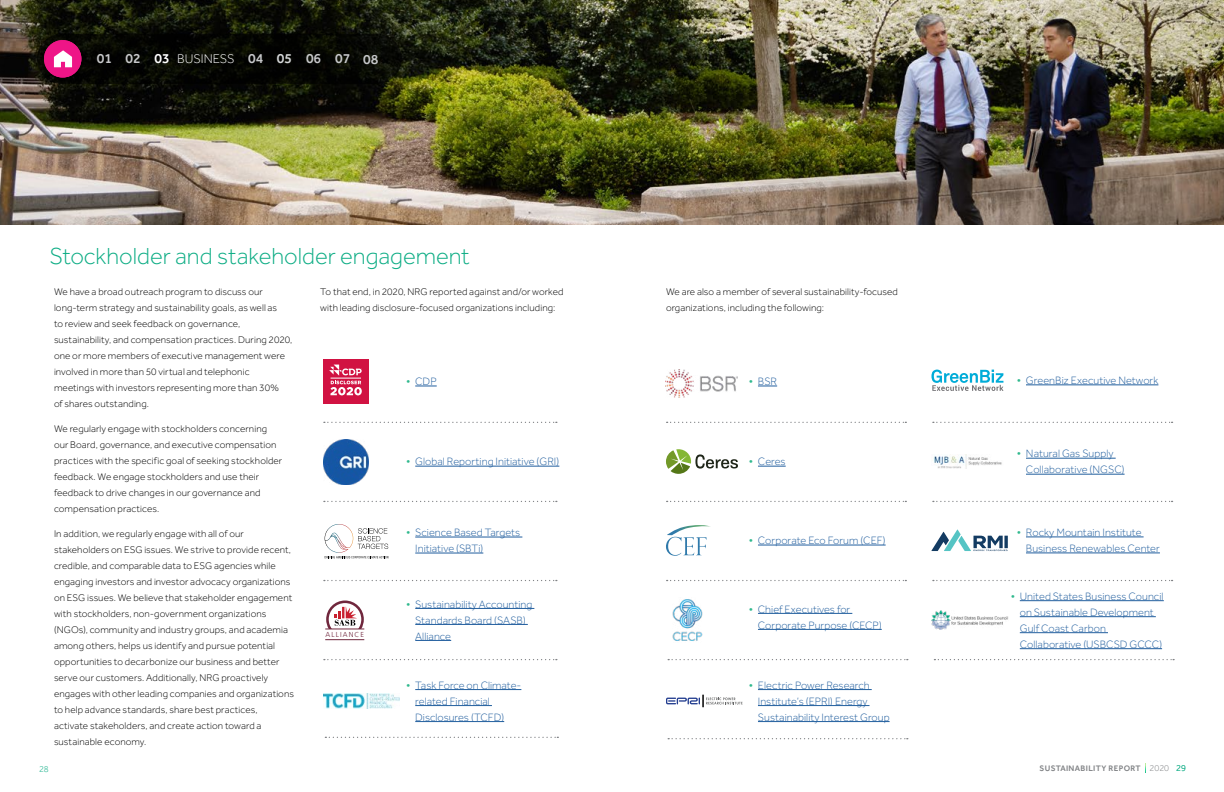
<style>
.page{position:relative;width:1224px;height:792px;background:#fff}
.page>*{position:absolute;margin:0;border:0;box-sizing:border-box;transform-origin:0 0}
.t1{font:300 24px "Effra";color:#0ead85}
.t2{font:500 14px "Effra";color:#c7c8ca}
.t3{font:300 11px/16px "Effra";letter-spacing:.005em;color:#215e9e}
.t4{font:300 10px/16px "Effra";letter-spacing:.01em;color:#000}
.t5{font:300 9px "Effra";color:#0ead85}
.t6{font:500 8.2px "Effra";letter-spacing:.045em;color:#808285}
.t7{font:300 7.2px "Frutiger LT Std";letter-spacing:.15em;color:#70273d}
.s1{color:#fff}
.s2{font-weight:300;font-size:13px;color:#fff}
.s3{color:#d5d7d8}
.s4{font-weight:400;color:#30b98e}
.s5{font-weight:300;font-size:9px;color:#fff}
.s6{font-weight:300;font-size:9px}
.s7{font-weight:300;font-size:9px;color:#0ead85}
</style>
<div class="page">
<div style="left:323px;top:359px;width:45px;height:45px;background:#d11242"></div>
<svg style="left:329px;top:365px;width:33px;height:30px"></svg>
<img style="left:323px;top:439px;width:45px;height:45px">
<svg style="left:666px;top:525px;width:44px;height:31px"></svg>
<img style="left:672px;top:599px;width:31px;height:42px">
<svg style="left:931px;top:530px;width:77px;height:22px"></svg>
<svg style="left:666px;top:449px;width:72px;height:25px"></svg>
<img style="left:666px;top:369px;width:72px;height:29px">
<img style="left:934px;top:454px;width:68px;height:15px">
<svg style="left:932px;top:370px;width:72px;height:21px"></svg>
<img style="left:932px;top:610px;width:76px;height:20px">
<svg style="left:325px;top:524px;width:63px;height:34px"></svg>
<img style="left:323px;top:694px;width:77px;height:14px">
<svg style="left:666px;top:695px;width:76px;height:12px"></svg>
<svg style="left:326px;top:601px;width:38px;height:28px"></svg>
<hr style="left:325px;top:629px;width:39px;height:1px;background:#70273d">
<hr style="left:325px;top:640px;width:39px;height:1px;background:#70273d">
<svg style="left:324px;top:422px;width:233px;height:1px"></svg>
<svg style="left:667px;top:422px;width:239px;height:1px"></svg>
<svg style="left:933px;top:422px;width:240px;height:1px"></svg>
<svg style="left:667px;top:501px;width:239px;height:1px"></svg>
<svg style="left:933px;top:501px;width:240px;height:1px"></svg>
<svg style="left:324px;top:659px;width:233px;height:1px"></svg>
<svg style="left:324px;top:580px;width:233px;height:1px"></svg>
<svg style="left:324px;top:501px;width:233px;height:1px"></svg>
<svg style="left:667px;top:580px;width:239px;height:1px"></svg>
<svg style="left:933px;top:580px;width:240px;height:1px"></svg>
<svg style="left:325px;top:737px;width:233px;height:1px"></svg>
<svg style="left:668px;top:659px;width:240px;height:1px"></svg>
<svg style="left:934px;top:659px;width:240px;height:1px"></svg>
<svg style="left:668px;top:738px;width:240px;height:1px"></svg>
<svg style="left:415px;top:386px;width:22px;height:1px"></svg>
<hr style="left:415px;top:466px;width:144px;height:1px;background:#215e9e">
<hr style="left:415px;top:537px;width:107px;height:1px;background:#215e9e">
<hr style="left:415px;top:553px;width:68px;height:1px;background:#215e9e">
<hr style="left:415px;top:608px;width:119px;height:1px;background:#215e9e">
<hr style="left:415px;top:624px;width:113px;height:1px;background:#215e9e">
<hr style="left:415px;top:640px;width:36px;height:1px;background:#215e9e">
<hr style="left:415px;top:689px;width:106px;height:1px;background:#215e9e">
<hr style="left:415px;top:705px;width:77px;height:1px;background:#215e9e">
<hr style="left:415px;top:721px;width:89px;height:1px;background:#215e9e">
<svg style="left:758px;top:386px;width:19px;height:1px"></svg>
<svg style="left:758px;top:466px;width:28px;height:1px"></svg>
<hr style="left:758px;top:545px;width:128px;height:1px;background:#215e9e">
<hr style="left:758px;top:613px;width:94px;height:1px;background:#215e9e">
<hr style="left:758px;top:629px;width:124px;height:1px;background:#215e9e">
<hr style="left:758px;top:689px;width:114px;height:1px;background:#215e9e">
<hr style="left:758px;top:705px;width:112px;height:1px;background:#215e9e">
<hr style="left:758px;top:721px;width:132px;height:1px;background:#215e9e">
<hr style="left:1026px;top:385px;width:132px;height:1px;background:#215e9e">
<hr style="left:1026px;top:458px;width:90px;height:1px;background:#215e9e">
<hr style="left:1026px;top:474px;width:99px;height:1px;background:#215e9e">
<hr style="left:1026px;top:537px;width:118px;height:1px;background:#215e9e">
<hr style="left:1026px;top:553px;width:134px;height:1px;background:#215e9e">
<hr style="left:1020px;top:600px;width:144px;height:1px;background:#215e9e">
<hr style="left:1020px;top:616px;width:136px;height:1px;background:#215e9e">
<hr style="left:1020px;top:632px;width:88px;height:1px;background:#215e9e">
<hr style="left:1020px;top:648px;width:142px;height:1px;background:#215e9e">
<img style="left:0;top:0;width:1224px;height:225px">
<div style="left:37px;top:34px;width:365px;height:50px;background:#000;border-radius:25px"></div>
<div style="left:44px;top:40px;width:37px;height:38px;background:#ee1587;border-radius:50%"></div>
<svg style="left:54px;top:50px;width:18px;height:17px"></svg>
<h2 class="t2" style="left:97px;top:50px;width:283px">01 02 <span class="s1">03</span> <span class="s2">BUSINESS</span> 04 <span class="s3">05</span> 06 07 08</h2>
<h1 class="t1" style="left:50px;top:242px;width:422px">Stockholder and stakeholder engagement</h1>
<p class="t4" style="left:320px;top:284px;width:245px">To that end, in 2020, NRG reported against and/or worked with leading disclosure-focused organizations including:</p>
<p class="t4" style="left:666px;top:284px;width:233px">We are also a member of several sustainability-focused organizations, including the following:</p>
<p class="t4" style="left:54px;top:284px;width:240px">We have a broad outreach program to discuss our long-term strategy and sustainability goals, as well as<br>to review and seek feedback on governance, sustainability, and compensation practices. During 2020, one or more members of executive management were involved in more than 50 virtual and telephonic meetings with investors representing more than 30%<br>of shares outstanding.</p>
<p class="t4" style="left:54px;top:421px;width:230px">We regularly engage with stockholders concerning our Board, governance, and executive compensation practices with the specific goal of seeking stockholder feedback. We engage stockholders and use their feedback to drive changes in our governance and compensation practices.</p>
<p class="t4" style="left:54px;top:526px;width:242px">In addition, we regularly engage with all of our stakeholders on ESG issues. We strive to provide recent, credible, and comparable data to ESG agencies while engaging investors and investor advocacy organizations on ESG issues. We believe that stakeholder engagement with stockholders, non-government organizations (NGOs), community and industry groups, and academia among others, helps us identify and pursue potential opportunities to decarbonize our business and better serve our customers. Additionally, NRG proactively engages with other leading companies and organizations to help advance standards, share best practices, activate stakeholders, and create action toward a sustainable economy.</p>
<p class="t3" style="left:406px;top:373px;width:32px"><span class="s4">•</span> CDP</p>
<p class="t3" style="left:749px;top:373px;width:30px"><span class="s4">•</span> BSR</p>
<p class="t3" style="left:406px;top:454px;width:155px"><span class="s4">•</span> Global Reporting Initiative (GRI)</p>
<p class="t3" style="left:749px;top:454px;width:38px"><span class="s4">•</span> Ceres</p>
<p class="t3" style="left:415px;top:524px;width:107px;text-indent:-9px"><span class="s4">•</span> Science Based Targets<br>Initiative (SBTi)</p>
<p class="t3" style="left:749px;top:532px;width:138px"><span class="s4">•</span> Corporate Eco Forum (CEF)</p>
<p class="t3" style="left:415px;top:596px;width:119px;text-indent:-9px"><span class="s4">•</span> Sustainability Accounting<br>Standards Board (SASB)<br>Alliance</p>
<p class="t3" style="left:758px;top:601px;width:125px;text-indent:-9px"><span class="s4">•</span> Chief Executives for<br>Corporate Purpose (CECP)</p>
<p class="t7" style="left:326px;top:630px;width:40px">ALLIANCE</p>
<p class="t3" style="left:415px;top:677px;width:108px;text-indent:-9px"><span class="s4">•</span> Task Force on Climate&shy;related Financial<br>Disclosures (TCFD)</p>
<p class="t3" style="left:758px;top:677px;width:133px;text-indent:-9px"><span class="s4">•</span> Electric Power Research<br>Institute’s (EPRI) Energy<br>Sustainability Interest Group</p>
<p class="t3" style="left:1017px;top:372px;width:143px"><span class="s4">•</span> GreenBiz Executive Network</p>
<p class="t3" style="left:1026px;top:446px;width:100px;text-indent:-9px"><span class="s4">•</span> Natural Gas Supply<br>Collaborative (NGSC)</p>
<p class="t3" style="left:1026px;top:524px;width:135px;text-indent:-9px"><span class="s4">•</span> Rocky Mountain Institute<br>Business Renewables Center</p>
<p class="t3" style="left:1020px;top:588px;width:145px;text-indent:-9px"><span class="s4">•</span> United States Business Council on Sustainable Development<br>Gulf Coast Carbon<br>Collaborative (USBCSD GCCC)</p>
<p class="t5" style="left:39px;top:764px;width:11px">28</p>
<p class="t6" style="left:1040px;top:763px;width:148px">SUSTAINABILITY REPORT <span class="s5">|</span> <span class="s6">2020</span> <span class="s7">29</span></p>
</div>
